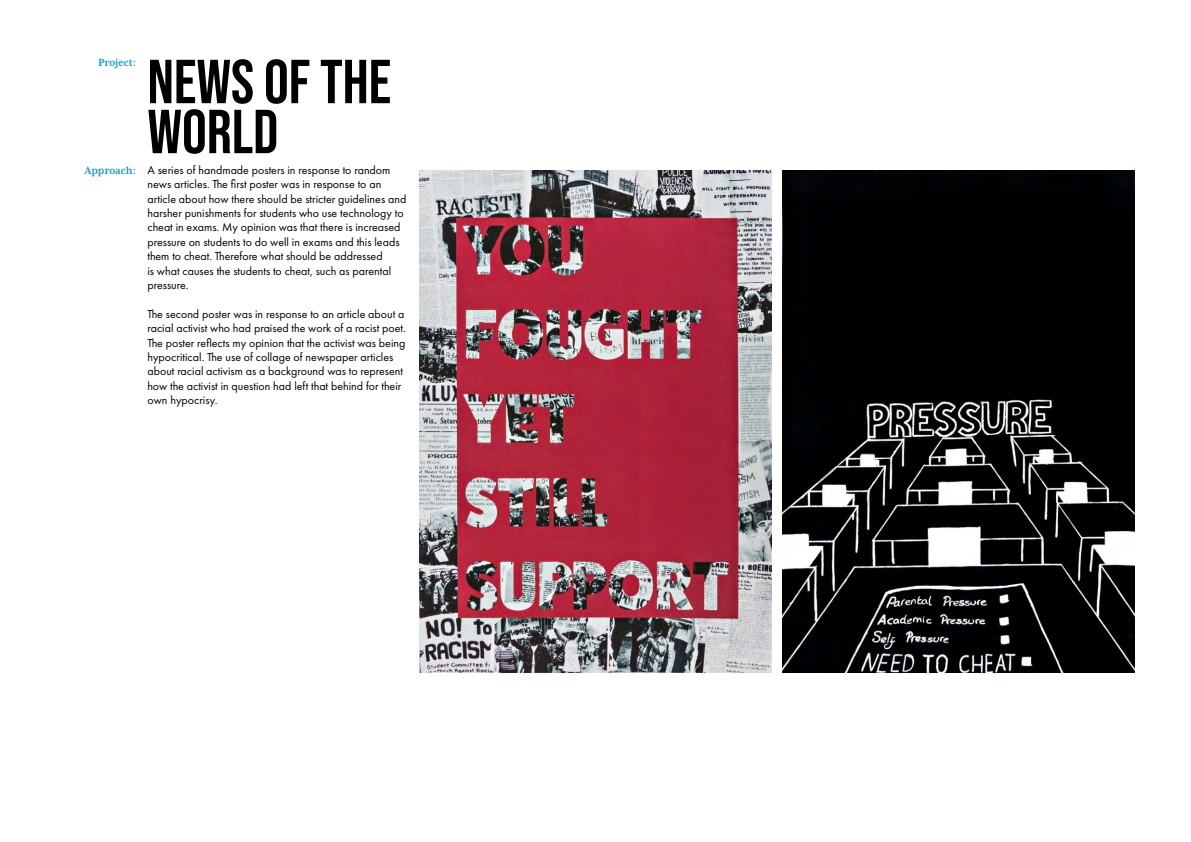
<style>
.page{position:relative;width:1191px;height:842px;background:#fff}
.page>*{position:absolute;margin:0;border:0;box-sizing:border-box;transform-origin:0 0}
.t1{font:62px/50px "Bebas Neue";color:#000}
.t2{font:12px/14.4px "Futura PT";color:#000}
.t3{font:700 12px "Mrs Eaves XL Serif Nar OT";color:#009fe3}
.s1{font-family:"Mrs Eaves XL Serif Nar OT";font-weight:700;color:#009fe3}
</style>
<div class="page">
<img style="left:420px;top:171px;width:351px;height:502px">
<img style="left:782px;top:171px;width:352px;height:502px">
<p class="t3" style="left:98px;top:57px;width:39px">Project:</p>
<h1 class="t1" style="left:147px;top:56px;width:245px">NEWS OF THE<br>WORLD</h1>
<p class="t2" style="left:147px;top:162px;width:260px;text-indent:-63px"><span class="s1">Approach:</span> A series of handmade posters in response to random news articles. The first poster was in response to an article about how there should be stricter guidelines and harsher punishments for students who use technology to cheat in exams. My opinion was that there is increased pressure on students to do well in exams and this leads them to cheat. Therefore what should be addressed<br>is what causes the students to cheat, such as parental pressure.</p>
<p class="t2" style="left:147px;top:306px;width:260px">The second poster was in response to an article about a racial activist who had praised the work of a racist poet.<br>The poster reflects my opinion that the activist was being hypocritical. The use of collage of newspaper articles about racial activism as a background was to represent how the activist in question had left that behind for their own hypocrisy.</p>
</div>
